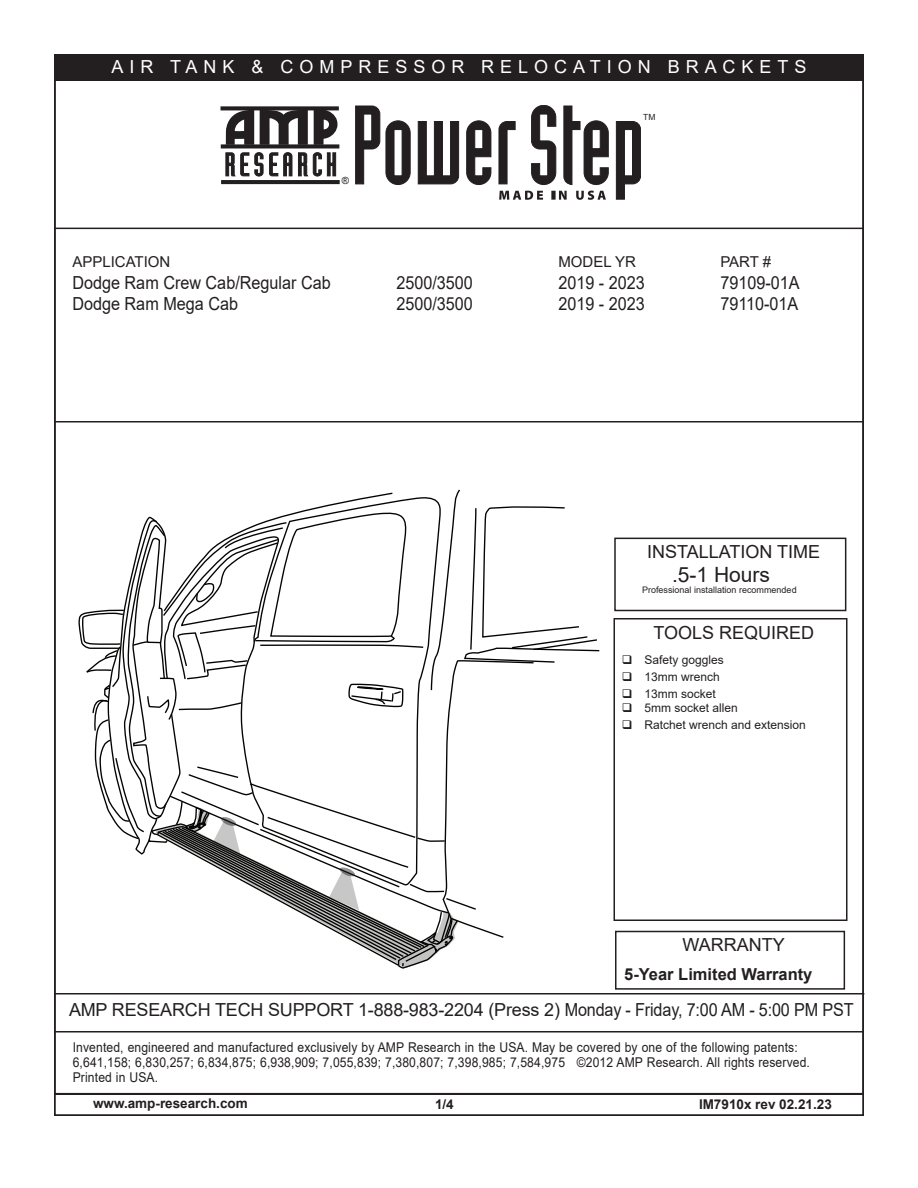
<style>
.page{position:relative;width:918px;height:1188px;background:#fff}
.page>*{position:absolute;margin:0;border:0;box-sizing:border-box;transform-origin:0 0}
.t1{font:21px "Arial";color:#231f20}
.t2{font:18px "Arial";color:#231f20}
.t3{font:18px "Arial";color:#231f20;scale:.9 1}
.t4{font:18px "Arial";letter-spacing:.33em;color:#fff}
.t5{font:700 16.5px "Arial";color:#231f20}
.t6{font:15px "Arial";color:#231f20}
.t7{font:13.5px/15px "Arial";letter-spacing:.01em;color:#231f20;scale:.9 1}
.t8{font:700 13.5px "Arial";color:#231f20}
.t9{font:12px "Arial";color:#231f20}
.t10{font:9.9px "Arial";color:#231f20}
.t11{font:9px "Arial";color:#231f20}
.t12{font:8.4px "Arial";color:#231f20}
</style>
<div class="page">
<div style="left:54px;top:55px;width:809px;height:26px;background:#231f20"></div>
<hr style="left:54px;top:421px;width:810px;height:2px;background:#231f20">
<div style="left:54px;top:1094px;width:810px;height:22px;border:2px solid #231f20"></div>
<div style="left:54px;top:54px;width:810px;height:27px;border:2px solid #231f20"></div>
<hr style="left:54px;top:228px;width:810px;height:1px;background:#231f20">
<hr style="left:54px;top:1031px;width:810px;height:2px;background:#231f20">
<hr style="left:54px;top:993px;width:810px;height:1px;background:#231f20">
<svg style="left:260px;top:110px;width:48px;height:34px"></svg>
<svg style="left:314px;top:110px;width:23px;height:34px"></svg>
<svg style="left:226px;top:110px;width:28px;height:34px"></svg>
<svg style="left:225px;top:152px;width:111px;height:25px"></svg>
<svg style="left:221px;top:144px;width:118px;height:4px"></svg>
<svg style="left:221px;top:106px;width:118px;height:4px"></svg>
<hr style="left:221px;top:180px;width:119px;height:4px;background:#231f20">
<svg style="left:355px;top:105px;width:286px;height:95px"></svg>
<svg style="left:78px;top:489px;width:522px;height:480px"></svg>
<div style="left:614px;top:618px;width:234px;height:303px;border:2px solid #231f20"></div>
<div style="left:614px;top:538px;width:232px;height:73px;border:2px solid #231f20"></div>
<div style="left:615px;top:931px;width:230px;height:59px;border:2px solid #231f20"></div>
<h2 class="t4" style="left:111px;top:54px;width:697px">AIR TANK &amp; COMPRESSOR RELOCATION BRACKETS</h2>
<p class="t10" style="left:342px;top:174px;width:9px">®</p>
<p class="t12" style="left:643px;top:111px;width:14px">TM</p>
<p class="t6" style="left:72px;top:251px;width:100px">APPLICATION</p>
<p class="t6" style="left:558px;top:251px;width:79px">MODEL YR</p>
<p class="t6" style="left:720px;top:251px;width:52px">PART #</p>
<h2 class="t3" style="left:72px;top:270px;width:289px">Dodge Ram Crew Cab/Regular Cab</h2>
<h2 class="t3" style="left:396px;top:270px;width:87px">2500/3500</h2>
<h2 class="t3" style="left:558px;top:270px;width:98px">2019 - 2023</h2>
<h2 class="t3" style="left:720px;top:270px;width:90px">79109-01A</h2>
<h2 class="t3" style="left:72px;top:291px;width:186px">Dodge Ram Mega Cab</h2>
<h2 class="t3" style="left:396px;top:291px;width:87px">2500/3500</h2>
<h2 class="t3" style="left:558px;top:291px;width:98px">2019 - 2023</h2>
<h2 class="t3" style="left:720px;top:291px;width:88px">79110-01A</h2>
<h2 class="t2" style="left:647px;top:539px;width:175px">INSTALLATION TIME</h2>
<h1 class="t1" style="left:672px;top:560px;width:100px">.5-1 Hours</h1>
<p class="t11" style="left:642px;top:583px;width:156px">Professional installation recommended</p>
<h2 class="t2" style="left:654px;top:620px;width:162px">TOOLS REQUIRED</h2>
<p class="t9" style="left:622px;top:651px;width:104px">❑ Safety goggles</p>
<p class="t9" style="left:622px;top:668px;width:100px">❑ 13mm wrench</p>
<p class="t9" style="left:622px;top:685px;width:96px">❑ 13mm socket</p>
<p class="t9" style="left:622px;top:700px;width:118px">❑ 5mm socket allen</p>
<p class="t9" style="left:622px;top:716px;width:186px">❑ Ratchet wrench and extension</p>
<h2 class="t2" style="left:682px;top:933px;width:104px">WARRANTY</h2>
<p class="t5" style="left:624px;top:962px;width:190px">5-Year Limited Warranty</p>
<h2 class="t2" style="left:69px;top:997px;width:786px">AMP RESEARCH TECH SUPPORT 1-888-983-2204 (Press 2) Monday - Friday, 7:00 AM - 5:00 PM PST</h2>
<p class="t7" style="left:73px;top:1040px;width:821px">Invented, engineered and manufactured exclusively by AMP Research in the USA. May be covered by one of the following patents:<br>6,641,158; 6,830,257; 6,834,875; 6,938,909; 7,055,839; 7,380,807; 7,398,985; 7,584,975 ©2012 AMP Research. All rights reserved.<br>Printed in USA.</p>
<p class="t8" style="left:93px;top:1094px;width:156px">www.amp-research.com</p>
<p class="t8" style="left:435px;top:1095px;width:20px">1/4</p>
<p class="t8" style="left:699px;top:1095px;width:134px">IM7910x rev 02.21.23</p>
</div>
